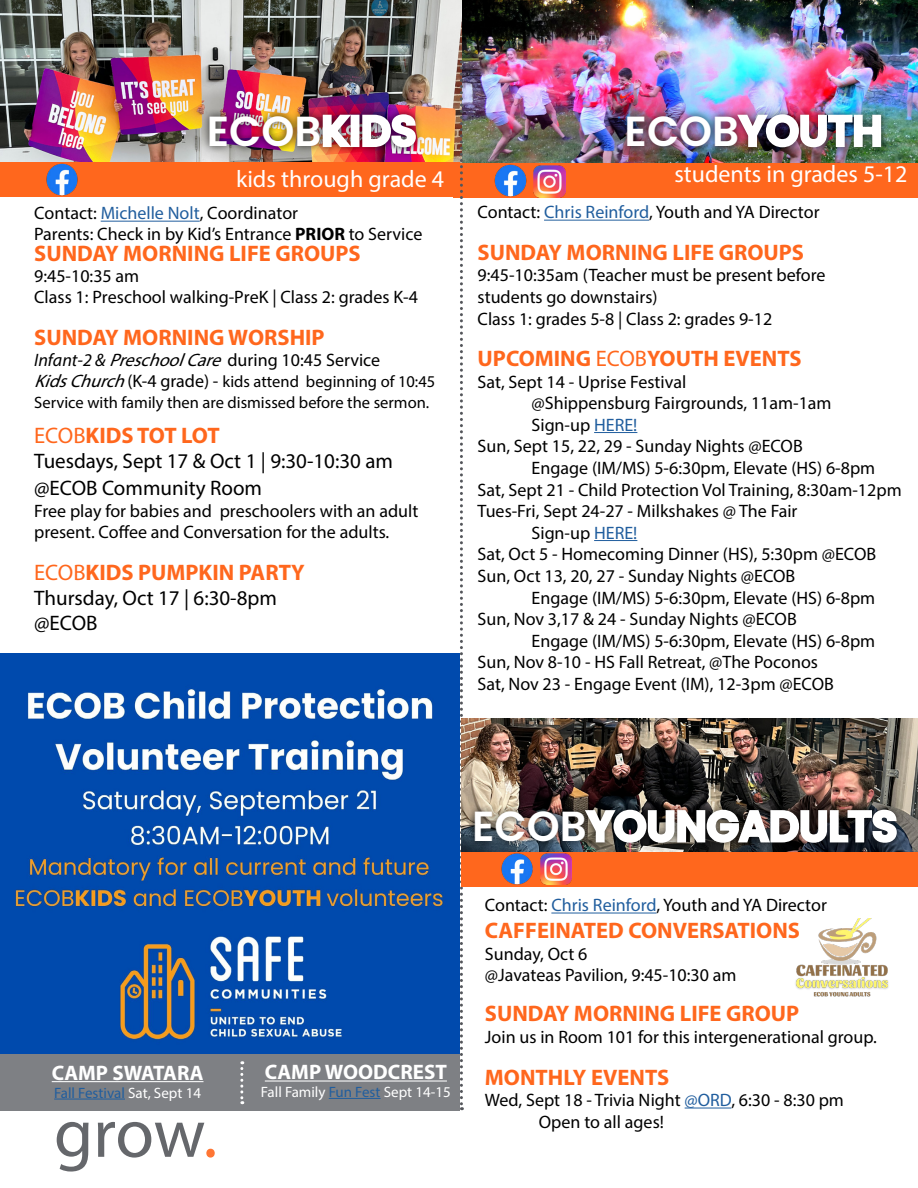
<style>
.page{position:relative;width:918px;height:1188px;background:#fff}
.page>*{position:absolute;margin:0;border:0;box-sizing:border-box;transform-origin:0 0}
.t1{font:70.5px "Myriad Pro";color:#54565b}
.t2{font:600 42px "Poppins";color:#fff}
.t3{font:24px "Myriad Pro";color:#fff}
.t4{font:700 22.5px "Myriad Pro";color:#ff671d}
.t5{font:700 22.5px "Myriad Pro";letter-spacing:-.03em;color:#ff671d}
.t6{font:21px/27px "Myriad Pro";color:#000}
.t7{font:700 21px "Myriad Pro";color:#fff}
.t8{font:18px/21.6px "Myriad Pro";color:#000}
.t9{font:16.5px/21px "Myriad Pro";color:#000}
.t10{font:15px "Myriad Pro";color:#fff}
.t11{font:15px "Myriad Pro";color:#215e9e}
.s1{color:#215e9e}
.s2{font-weight:700}
.s3{font-style:italic}
.s4{font-style:italic;font-size:18px}
.s5{font-size:18px}
.s6{font-weight:400}
.s7{color:#fff}
.s8{color:#ff671d}
</style>
<div class="page">
<img style="left:0;top:0;width:462px;height:163px">
<img style="left:462px;top:0;width:456px;height:163px">
<div style="left:454px;top:163px;width:464px;height:34px;background:#ff671d"></div>
<img style="left:482px;top:164px;width:57px;height:34px">
<div style="left:0;top:163px;width:460px;height:34px;background:#ff671d"></div>
<div style="left:201px;top:107px;width:222px;height:48px;background:#000;opacity:.75"></div>
<hr style="left:101px;top:221px;width:99px;height:1px;background:#215e9e">
<img style="left:33px;top:162px;width:58px;height:34px">
<hr style="left:551px;top:913px;width:105px;height:1px;background:#215e9e">
<hr style="left:685px;top:1108px;width:46px;height:1px;background:#215e9e">
<div style="left:0;top:1053px;width:460px;height:57px;background:#7e8084"></div>
<hr style="left:52px;top:1081px;width:152px;height:1px;background:#fff">
<hr style="left:54px;top:1099px;width:71px;height:1px;background:#215e9e">
<hr style="left:544px;top:220px;width:105px;height:1px;background:#215e9e">
<hr style="left:594px;top:432px;width:43px;height:1px;background:#215e9e">
<hr style="left:594px;top:540px;width:43px;height:1px;background:#215e9e">
<hr style="left:265px;top:1080px;width:182px;height:2px;background:#fff">
<hr style="left:329px;top:1098px;width:52px;height:1px;background:#215e9e">
<svg style="left:240px;top:1061px;width:3px;height:43px"></svg>
<div style="left:619px;top:107px;width:270px;height:48px;background:#000;opacity:.75"></div>
<svg style="left:460px;top:60px;width:3px;height:1050px"></svg>
<img style="left:795px;top:918px;width:94px;height:79px">
<img style="left:0;top:654px;width:460px;height:399px">
<img style="left:534px;top:166px;width:31px;height:31px">
<img style="left:462px;top:719px;width:456px;height:133px">
<div style="left:467px;top:802px;width:437px;height:49px;background:#000;opacity:.75"></div>
<div style="left:462px;top:852px;width:456px;height:34px;background:#ff671d"></div>
<img style="left:489px;top:853px;width:54px;height:34px">
<img style="left:541px;top:853px;width:31px;height:32px">
<h2 class="t2" style="left:207px;top:106px;width:211px">ECOBKIDS</h2>
<h3 class="t3" style="left:236px;top:164px;width:210px">kids through grade 4</h3>
<p class="t8" style="left:34px;top:203px;width:390px;line-height:21px">Contact: <span class="s1">Michelle Nolt</span>, Coordinator<br>Parents: Check in by Kid’s Entrance <span class="s2">PRIOR</span> to Service</p>
<p class="t4" style="left:34px;top:239px;width:328px">SUNDAY MORNING LIFE GROUPS</p>
<p class="t8" style="left:34px;top:266px;width:385px;line-height:21px">9:45-10:35 am<br>Class 1: Preschool walking-PreK | Class 2: grades K-4</p>
<p class="t4" style="left:34px;top:323px;width:292px">SUNDAY MORNING WORSHIP</p>
<p class="t8" style="left:34px;top:349px;width:348px"><span class="s3">Infant-2 &amp;</span> <span class="s3">PreschoolCare</span>during 10:45 Service</p>
<p class="t9" style="left:34px;top:371px;width:403px"><span class="s4">KidsChurch</span><span class="s5">(K-4 grade) -</span> kids attend beginning of 10:45<br>Service with family then are dismissed before the sermon.</p>
<p class="t5" style="left:34px;top:421px;width:187px"><span class="s6">ECOB</span>KIDS TOT LOT</p>
<p class="t6" style="left:34px;top:447px;width:360px">Tuesdays, Sept 17 &amp; Oct 1 | 9:30-10:30 am @ECOB Community Room</p>
<p class="t8" style="left:34px;top:499px;width:386px">Free play for babies and preschoolers with an adult present. Coffee and Conversation for the adults.</p>
<p class="t4" style="left:34px;top:557px;width:272px"><span class="s6">ECOB</span>KIDS PUMPKIN PARTY</p>
<p class="t6" style="left:34px;top:585px;width:244px;line-height:25.2px">Thursday, Oct 17 | 6:30-8pm @ECOB</p>
<h2 class="t2" style="left:625px;top:106px;width:259px">ECOBYOUTH</h2>
<h3 class="t3" style="left:674px;top:159px;width:235px">students in grades 5-12</h3>
<p class="t8" style="left:478px;top:201px;width:343px">Contact: <span class="s1">Chris Reinford</span>, Youth and YA Director</p>
<p class="t4" style="left:478px;top:237px;width:328px">SUNDAY MORNING LIFE GROUPS</p>
<p class="t8" style="left:478px;top:264px;width:349px">9:45-10:35am (Teacher must be present before students go downstairs)<br>Class 1: grades 5-8 | Class 2: grades 9-12</p>
<p class="t4" style="left:478px;top:344px;width:326px">UPCOMING <span class="s6">ECOB</span>YOUTH EVENTS</p>
<p class="t8" style="left:478px;top:370px;width:210px">Sat, Sept 14 - Uprise Festival</p>
<p class="t8" style="left:532px;top:392px;width:302px">@Shippensburg Fairgrounds, 11am-1am</p>
<p class="t8" style="left:532px;top:414px;width:107px">Sign-up <span class="s1">HERE!</span></p>
<p class="t8" style="left:478px;top:435px;width:327px">Sun, Sept 15, 22, 29 - Sunday Nights @ECOB</p>
<p class="t8" style="left:532px;top:457px;width:345px">Engage (IM/MS) 5-6:30pm, Elevate (HS) 6-8pm</p>
<p class="t8" style="left:478px;top:478px;width:426px">Sat, Sept 21 - Child Protection Vol Training, 8:30am-12pm</p>
<p class="t8" style="left:478px;top:500px;width:321px">Tues-Fri, Sept 24-27 - Milkshakes @ The Fair</p>
<p class="t8" style="left:532px;top:522px;width:107px">Sign-up <span class="s1">HERE!</span></p>
<p class="t8" style="left:478px;top:543px;width:400px">Sat, Oct 5 - Homecoming Dinner (HS), 5:30pm @ECOB</p>
<p class="t8" style="left:478px;top:565px;width:319px">Sun, Oct 13, 20, 27 - Sunday Nights @ECOB</p>
<p class="t8" style="left:532px;top:586px;width:345px">Engage (IM/MS) 5-6:30pm, Elevate (HS) 6-8pm</p>
<p class="t8" style="left:478px;top:608px;width:321px">Sun, Nov 3,17 &amp; 24 - Sunday Nights @ECOB</p>
<p class="t8" style="left:532px;top:630px;width:345px">Engage (IM/MS) 5-6:30pm, Elevate (HS) 6-8pm</p>
<p class="t8" style="left:478px;top:651px;width:342px">Sun, Nov 8-10 - HS Fall Retreat, @The Poconos</p>
<p class="t8" style="left:478px;top:673px;width:358px">Sat, Nov 23 - Engage Event (IM), 12-3pm @ECOB</p>
<p class="t7" style="left:52px;top:1059px;width:153px">CAMP SWATARA</p>
<p class="t11" style="left:54px;top:1083px;width:148px">Fall Festival <span class="s7">Sat, Sept 14</span></p>
<h1 class="t1" style="left:54px;top:1090px;width:165px">grow<span class="s8">.</span></h1>
<p class="t7" style="left:265px;top:1058px;width:184px">CAMP WOODCREST</p>
<p class="t10" style="left:261px;top:1083px;width:191px">Fall Family <span class="s1">Fun Fest</span> Sept 14-15</p>
<h2 class="t2" style="left:472px;top:802px;width:427px">ECOBYOUNGADULTS</h2>
<p class="t8" style="left:485px;top:894px;width:343px">Contact: <span class="s1">Chris Reinford</span>, Youth and YA Director</p>
<p class="t4" style="left:485px;top:916px;width:317px">CAFFEINATED CONVERSATIONS</p>
<p class="t8" style="left:485px;top:943px;width:253px">Sunday, Oct 6<br>@Javateas Pavilion, 9:45-10:30 am</p>
<p class="t4" style="left:485px;top:999px;width:316px">SUNDAY MORNING LIFE GROUP</p>
<p class="t8" style="left:485px;top:1026px;width:394px">Join us in Room 101 for this intergenerational group.</p>
<p class="t4" style="left:485px;top:1062px;width:186px">MONTHLY EVENTS</p>
<p class="t8" style="left:539px;top:1089px;width:307px;text-indent:-54px">Wed, Sept 18 - Trivia Night <span class="s1">@ORD</span>, 6:30 - 8:30 pm<br>Open to all ages!</p>
</div>
